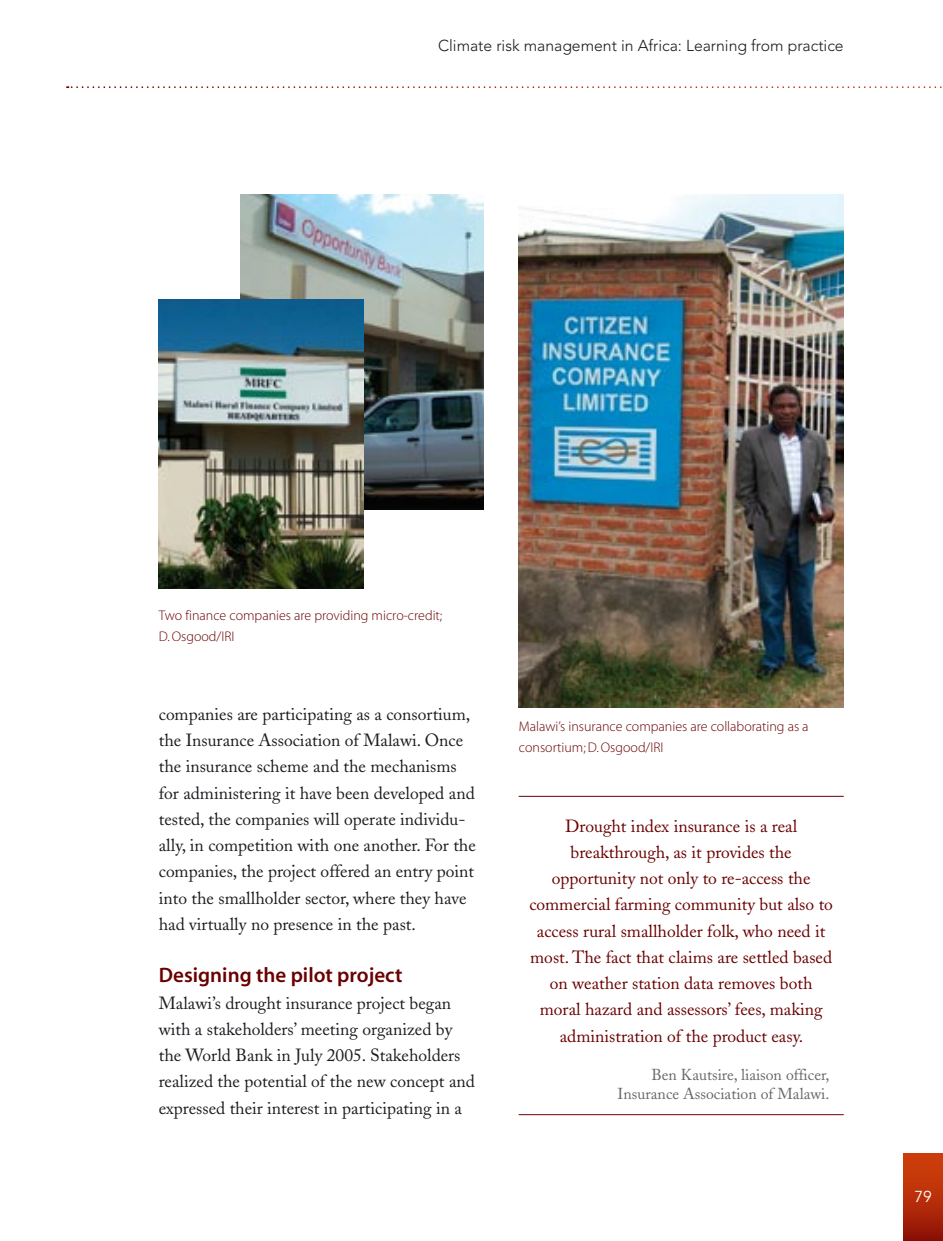
<style>
.page{position:relative;width:943px;height:1241px;background:#fff}
.page>*{position:absolute;margin:0;border:0;box-sizing:border-box;transform-origin:0 0}
.Heading2{font:21px "Adobe Corp ID Myriad Sb";color:#6a0000}
.Body__indent{font:17.5px/26.2px "Adobe Caslon";color:#1b1c20}
.Pull_quote{font:17.5px/26.2px "Adobe Caslon";color:#6a0000;text-align:center}
.Body__first{font:17.5px/26.2px "Adobe Caslon";color:#1b1c20}
.Pull_quote_credit{font:15.75px/18.9px "Adobe Caslon";color:#68676c;text-align:right}
.t1{font:300 15.75px "Avenir";color:#1b1c20}
.t2{font:15.75px "Avenir";color:#fff}
.Image_caption{font:14px/21px "Adobe Corp ID Myriad Lt";color:#6a0000}
</style>
<div class="page">
<svg style="left:69px;top:86px;width:873px;height:2px"></svg>
<div style="left:903px;top:1153px;width:40px;height:87px;background:linear-gradient(to bottom,#d7440b,#931507)"></div>
<hr style="left:518px;top:795px;width:325px;height:1px;background:#6a0000">
<hr style="left:518px;top:1113px;width:325px;height:1px;background:#6a0000">
<img style="left:240px;top:194px;width:244px;height:315px">
<img style="left:518px;top:194px;width:325px;height:513px">
<img style="left:159px;top:299px;width:204px;height:289px">
<p class="t1" style="left:438px;top:37px;width:407px">Climate risk management in Africa: Learning from practice</p>
<p class="Image_caption" style="left:159px;top:605px;width:285px">Two finance companies are providing micro-credit;<br>D. Osgood/IRI</p>
<p class="Body__indent" style="left:159px;top:700px;width:318px">companies are participating as a consortium, the Insurance Association of Malawi. Once the insurance scheme and the mechanisms for administering it have been developed and tested, the companies will operate individu&shy;ally, in competition with one another. For the companies, the project offered an entry point into the smallholder sector, where they have had virtually no presence in the past.</p>
<p class="Heading2" style="left:159px;top:964px;width:245px">Designing the pilot project</p>
<p class="Body__first" style="left:159px;top:989px;width:317px">Malawi’s drought insurance project began with a stakeholders’ meeting organized by the World Bank in July 2005. Stakeholders realized the potential of the new concept and expressed their interest in participating in a</p>
<p class="Image_caption" style="left:519px;top:716px;width:291px">Malawi’s insurance companies are collaborating as a consortium; D. Osgood/IRI</p>
<p class="Pull_quote" style="left:529px;top:812px;width:305px">Drought index insurance is a real breakthrough, as it provides the opportunity not only to re-access the commercial farming community but also to access rural smallholder folk, who need it most. The fact that claims are settled based on weather station data removes both moral hazard and assessors’ fees, making administration of the product easy.</p>
<p class="Pull_quote_credit" style="left:617px;top:1065px;width:213px">Ben Kautsire, liaison officer,<br>Insurance Association of Malawi.</p>
<p class="t2" style="left:914px;top:1187px;width:19px">79</p>
</div>
